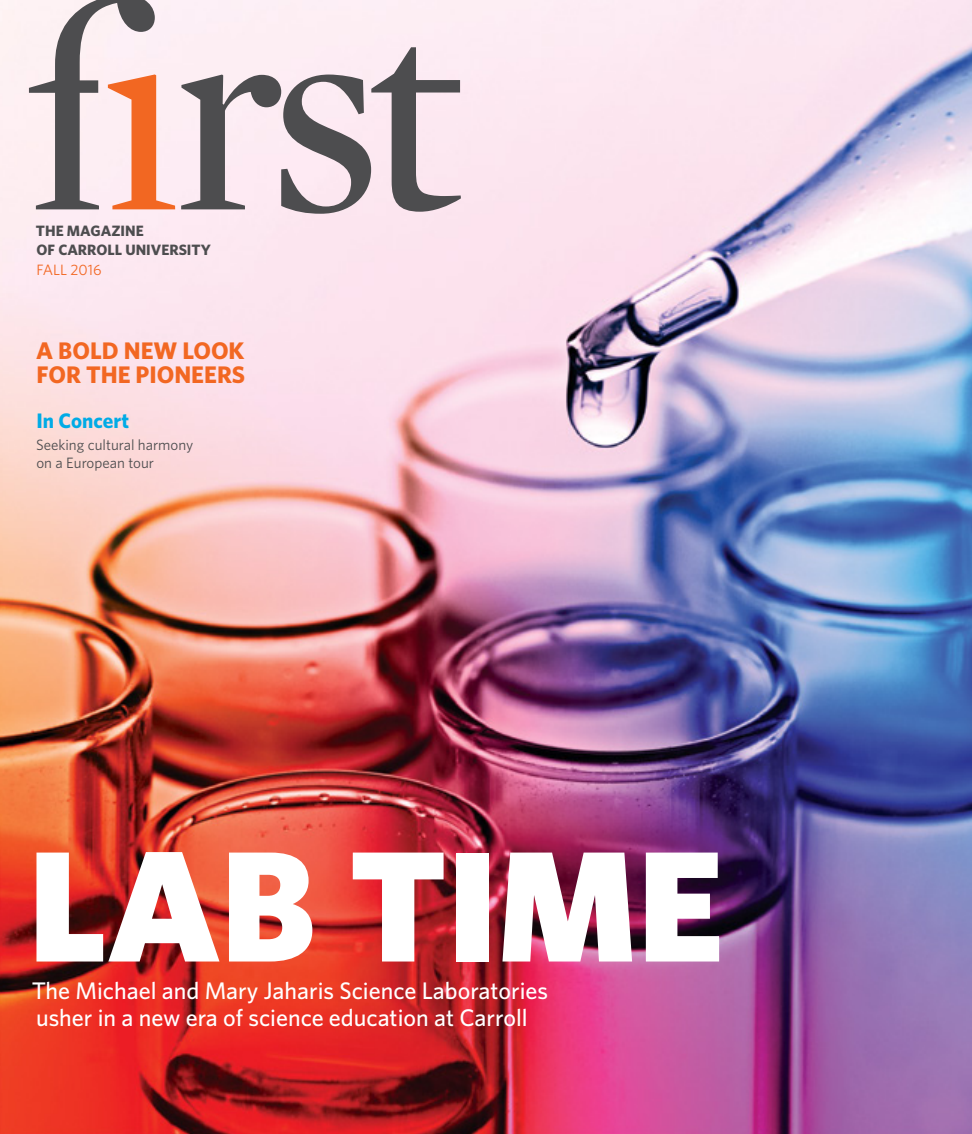
<style>
.page{position:relative;width:972px;height:1134px;background:#fff}
.page>*{position:absolute;margin:0;border:0;box-sizing:border-box;transform-origin:0 0}
.t1{font:900 157.95px "Whitney";color:#fff}
.t2{font:500 24px/27px "Whitney";color:#fff}
.t3{font:700 24px/24px "Whitney";color:#f26722}
.t4{font:700 21px "Whitney";color:#00abe6}
.t5{font:15px/18px "Whitney";color:#4d4d4f}
.t6{font:700 15px/19.5px "Whitney";color:#4d4d4f}
.t7{font:15px "Whitney";color:#f26722}
</style>
<div class="page">
<img style="left:0;top:0;width:972px;height:1134px">
<svg style="left:181px;top:47px;width:280px;height:167px;background:#c3b7bd"></svg>
<svg style="left:29px;top:0;width:146px;height:209px"></svg>
<p class="t6" style="left:36px;top:220px;width:176px">THE MAGAZINE<br>OF CARROLL UNIVERSITY</p>
<p class="t7" style="left:37px;top:260px;width:66px">FALL 2016</p>
<p class="t3" style="left:36px;top:338px;width:211px">A BOLD NEW LOOK<br>FOR THE PIONEERS</p>
<p class="t4" style="left:37px;top:406px;width:94px">In Concert</p>
<p class="t5" style="left:36px;top:436px;width:159px">Seeking cultural harmony on a European tour</p>
<h1 class="t1" style="left:28px;top:800px;width:698px">LAB TIME</h1>
<p class="t2" style="left:32px;top:977px;width:518px">The Michael and Mary Jaharis Science Laboratories usher in a new era of science education at Carroll</p>
</div>
